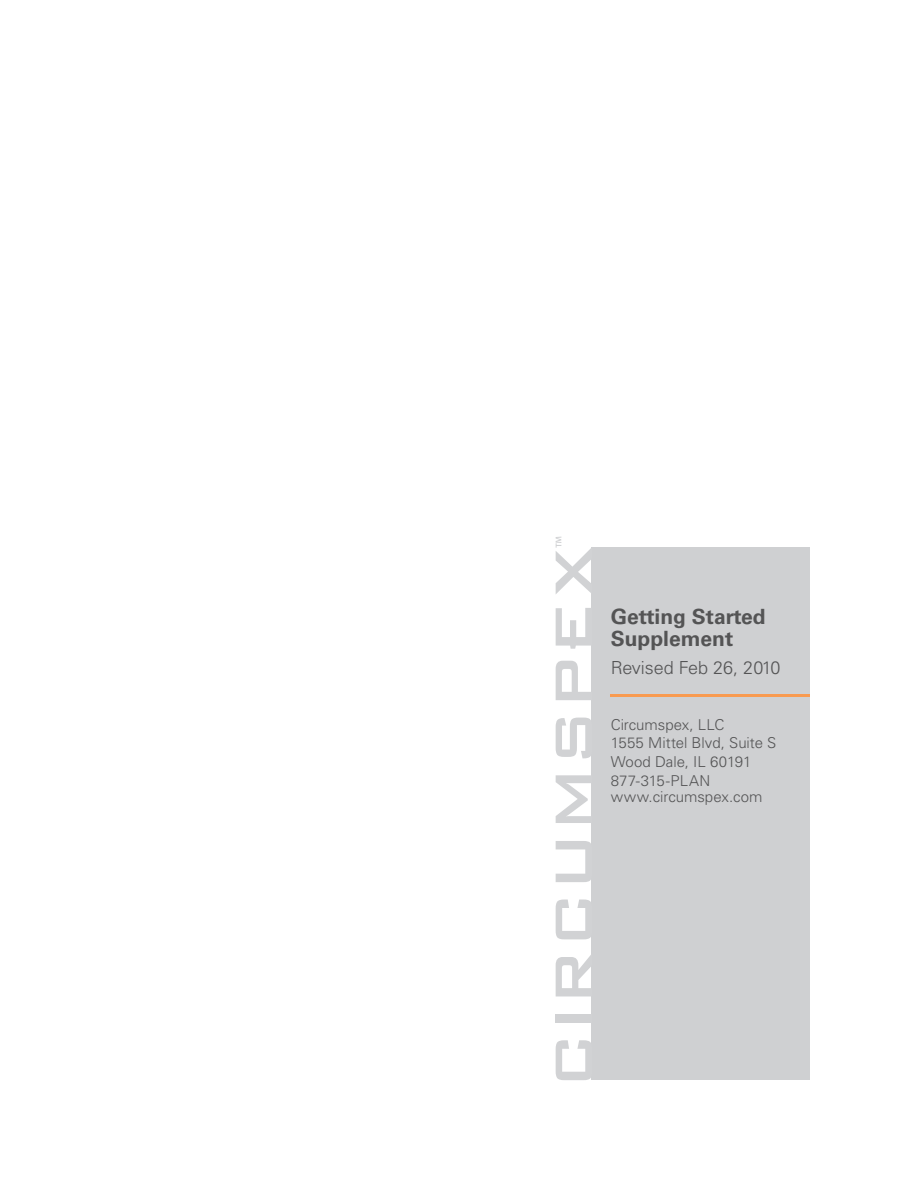
<style>
.page{position:relative;width:918px;height:1188px;background:#fff}
.page>*{position:absolute;margin:0;border:0;box-sizing:border-box;transform-origin:0 0}
.t1{font:700 21px/22.5px "Univers";color:#545455}
.t2{font:300 18px "Univers";color:#545455}
.t3{font:300 15px/18.8px "Univers";color:#545455}
</style>
<div class="page">
<div style="left:592px;top:547px;width:218px;height:533px;background:#cfd0d2"></div>
<svg style="left:556px;top:1040px;width:36px;height:40px"></svg>
<div style="left:556px;top:1014px;width:36px;height:9px;background:#d1d2d4"></div>
<svg style="left:556px;top:953px;width:36px;height:43px"></svg>
<svg style="left:556px;top:900px;width:36px;height:39px"></svg>
<svg style="left:556px;top:841px;width:36px;height:41px"></svg>
<svg style="left:556px;top:775px;width:36px;height:48px"></svg>
<svg style="left:556px;top:718px;width:36px;height:40px"></svg>
<svg style="left:556px;top:661px;width:36px;height:39px"></svg>
<svg style="left:556px;top:608px;width:36px;height:41px"></svg>
<svg style="left:556px;top:537px;width:36px;height:58px"></svg>
<hr style="left:611px;top:695px;width:199px;height:2px;background:#f89a50">
<h1 class="t1" style="left:611px;top:605px;width:157px">Getting Started<br>Supplement</h1>
<p class="t2" style="left:611px;top:657px;width:171px">Revised Feb 26, 2010</p>
<p class="t3" style="left:611px;top:715px;width:167px">Circumspex, LLC<br>1555 Mittel Blvd, Suite S<br>Wood Dale, IL 60191<br>877-315-PLAN</p>
<p class="t3" style="left:611px;top:788px;width:153px">www.circumspex.com</p>
</div>
